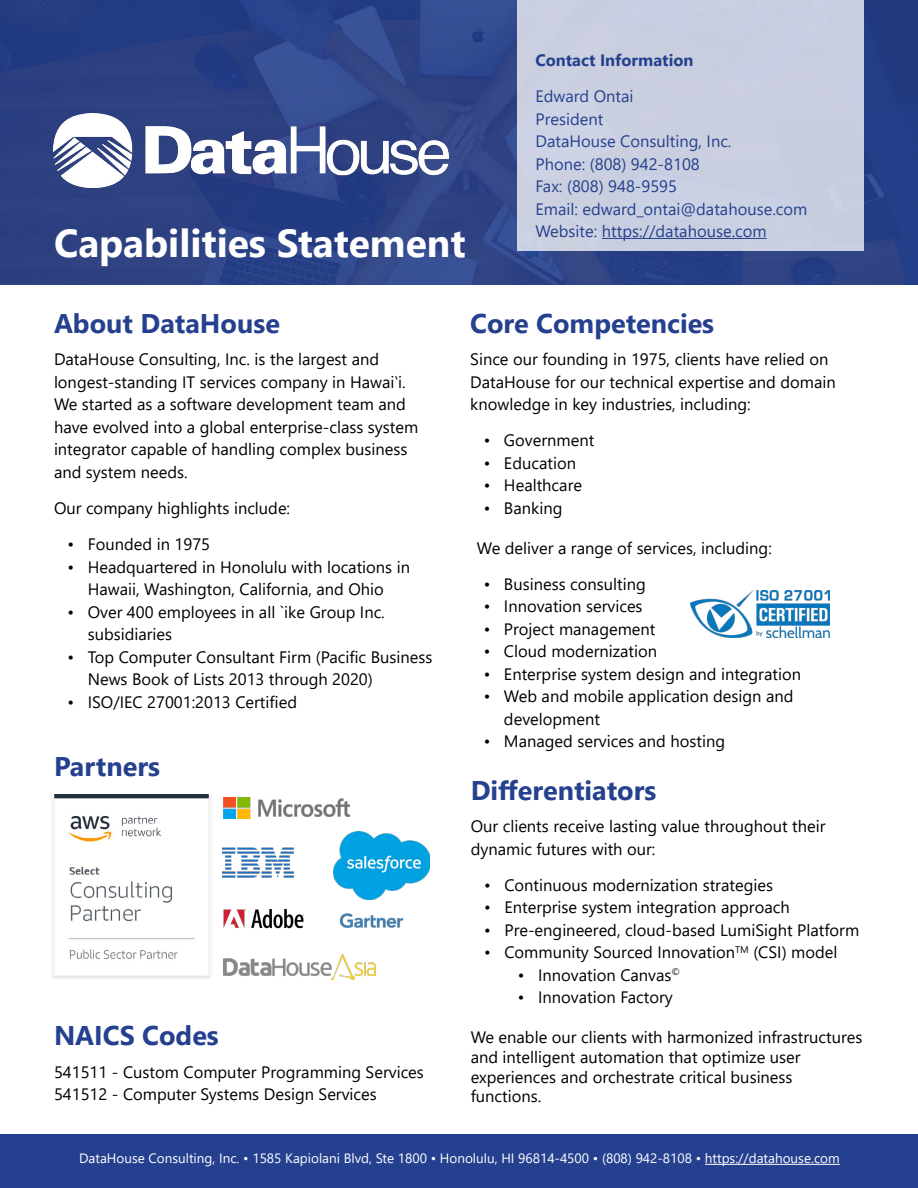
<style>
.page{position:relative;width:918px;height:1188px;background:#fff}
.page>*{position:absolute;margin:0;border:0;box-sizing:border-box;transform-origin:0 0}
.t1{font:700 39px "Segoe UI";color:#fff}
.t2{font:700 27px "Segoe UI";color:#25408f}
.t3{font:16.5px/22.5px "Segoe UI";color:#000}
.t4{font:16.5px/22.5px "Segoe UI";color:#25408f}
.t5{font:700 16.5px "Segoe UI";color:#25408f}
.t6{font:13.5px "Segoe UI";color:#fff}
</style>
<div class="page">
<svg style="left:0;top:0;width:918px;height:284px;background:#2c4185"></svg>
<div style="left:0;top:1134px;width:918px;height:54px;background:#25408f"></div>
<div style="left:517px;top:0;width:347px;height:251px;background:#cacfdf"></div>
<hr style="left:602px;top:238px;width:165px;height:1px;background:#25408f">
<hr style="left:705px;top:1164px;width:135px;height:1px;background:#fff">
<img style="left:51px;top:795px;width:161px;height:184px">
<img style="left:339px;top:913px;width:65px;height:15px">
<img style="left:224px;top:797px;width:126px;height:22px">
<img style="left:223px;top:909px;width:81px;height:20px">
<img style="left:334px;top:831px;width:96px;height:68px">
<img style="left:222px;top:847px;width:71px;height:31px">
<img style="left:224px;top:955px;width:152px;height:25px">
<img style="left:690px;top:590px;width:139px;height:47px">
<img style="left:54px;top:114px;width:394px;height:73px">
<h1 class="t1" style="left:54px;top:206px;width:413px">Capabilities Statement</h1>
<p class="t5" style="left:536px;top:45px;width:159px">Contact Information</p>
<p class="t4" style="left:536px;top:83px;width:273px">Edward Ontai<br>President<br>DataHouse Consulting, Inc.<br>Phone: (808) 942-8108<br>Fax: (808) 948-9595<br>Email: edward_ontai@datahouse.com<br>Website: https://datahouse.com</p>
<h2 class="t2" style="left:54px;top:298px;width:227px">About DataHouse</h2>
<h2 class="t2" style="left:470px;top:298px;width:245px">Core Competencies</h2>
<p class="t3" style="left:54px;top:347px;width:366px">DataHouse Consulting, Inc. is the largest and longest-standing IT services company in Hawai‛i.<br>We started as a software development team and have evolved into a global enterprise-class system integrator capable of handling complex business and system needs.</p>
<p class="t3" style="left:54px;top:495px;width:238px">Our company highlights include:</p>
<p class="t3" style="left:67px;top:531px;width:144px">• Founded in 1975</p>
<p class="t3" style="left:67px;top:554px;width:344px;text-align:center">• Headquartered in Honolulu with locations in<br>Hawaii, Washington, California, and Ohio</p>
<p class="t3" style="left:88px;top:599px;width:299px;text-indent:-20px">• Over 400 employees in all `ike Group Inc. subsidiaries</p>
<p class="t3" style="left:88px;top:644px;width:346px;text-indent:-20px">• Top Computer Consultant Firm (Pacific Business<br>News Book of Lists 2013 through 2020)</p>
<p class="t3" style="left:67px;top:689px;width:231px">• ISO/IEC 27001:2013 Certified</p>
<h2 class="t2" style="left:54px;top:741px;width:108px">Partners</h2>
<h2 class="t2" style="left:54px;top:1010px;width:166px">NAICS Codes</h2>
<p class="t3" style="left:54px;top:1059px;width:371px">541511 - Custom Computer Programming Services<br>541512 - Computer Systems Design Services</p>
<p class="t3" style="left:470px;top:347px;width:367px">Since our founding in 1975, clients have relied on<br>DataHouse for our technical expertise and domain knowledge in key industries, including:</p>
<p class="t3" style="left:484px;top:428px;width:112px">• Government</p>
<p class="t3" style="left:484px;top:450px;width:94px">• Education</p>
<p class="t3" style="left:484px;top:473px;width:100px">• Healthcare</p>
<p class="t3" style="left:484px;top:495px;width:80px">• Banking</p>
<p class="t3" style="left:477px;top:535px;width:296px">We deliver a range of services, including:</p>
<p class="t3" style="left:484px;top:571px;width:164px">• Business consulting</p>
<p class="t3" style="left:484px;top:594px;width:160px">• Innovation services</p>
<p class="t3" style="left:484px;top:616px;width:173px">• Project management</p>
<p class="t3" style="left:484px;top:639px;width:175px">• Cloud modernization</p>
<p class="t3" style="left:484px;top:661px;width:319px">• Enterprise system design and integration</p>
<p class="t3" style="left:504px;top:684px;width:291px;text-indent:-20px">• Web and mobile application design and development</p>
<p class="t3" style="left:484px;top:729px;width:243px">• Managed services and hosting</p>
<h2 class="t2" style="left:471px;top:765px;width:187px">Differentiators</h2>
<p class="t3" style="left:471px;top:814px;width:356px">Our clients receive lasting value throughout their dynamic futures with our:</p>
<p class="t3" style="left:484px;top:872px;width:290px">• Continuous modernization strategies</p>
<p class="t3" style="left:484px;top:895px;width:307px">• Enterprise system integration approach</p>
<p class="t3" style="left:484px;top:917px;width:377px">• Pre-engineered, cloud-based LumiSight Platform</p>
<p class="t3" style="left:484px;top:940px;width:355px">• Community Sourced Innovation<sup>TM</sup> (CSI) model</p>
<p class="t3" style="left:518px;top:962px;width:164px">• Innovation Canvas<sup>©</sup></p>
<p class="t3" style="left:518px;top:985px;width:156px">• Innovation Factory</p>
<p class="t3" style="left:471px;top:1026px;width:393px;line-height:19.8px">We enable our clients with harmonized infrastructures and intelligent automation that optimize user experiences and orchestrate critical business functions.</p>
<p class="t6" style="left:79px;top:1146px;width:762px">DataHouse Consulting, Inc. • 1585 Kapiolani Blvd, Ste 1800 • Honolulu, HI 96814-4500 • (808) 942-8108 • https://datahouse.com</p>
</div>
